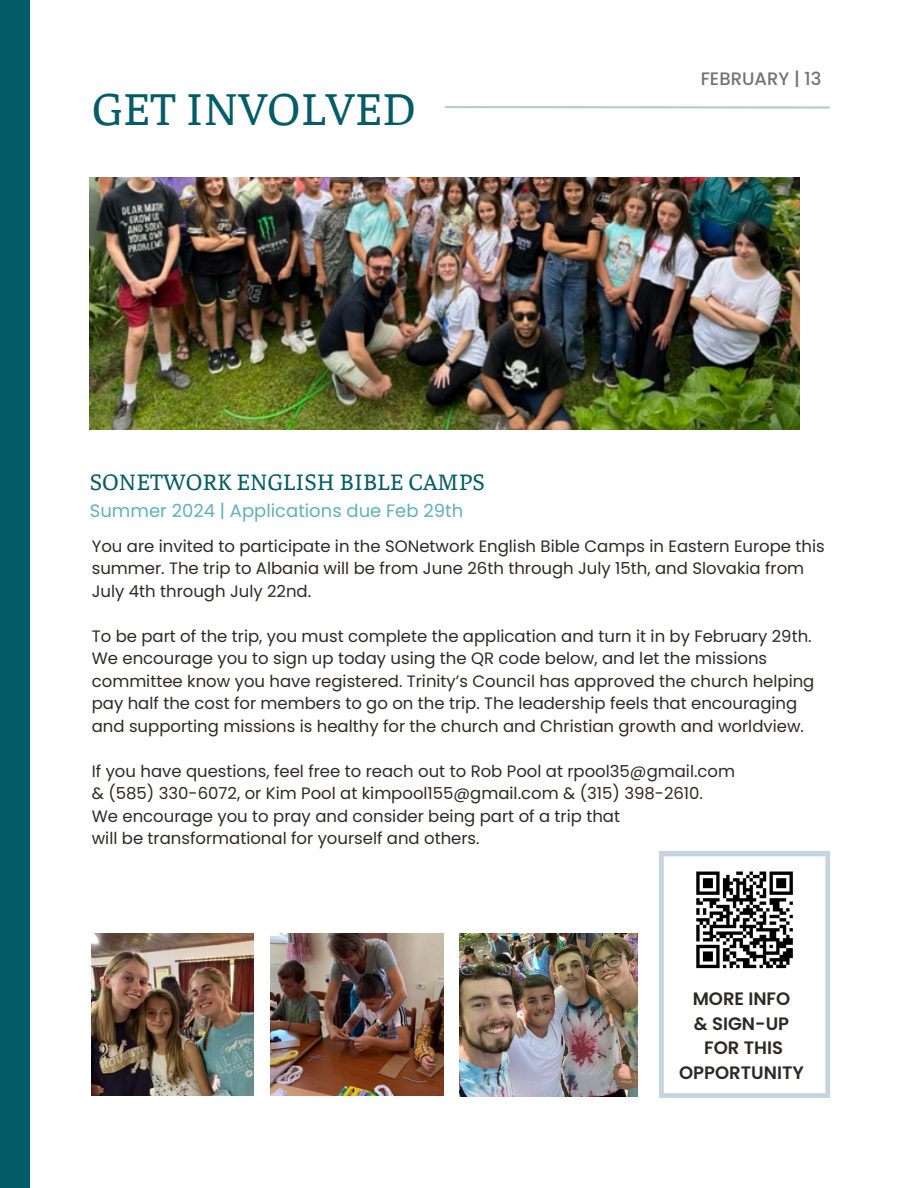
<style>
.page{position:relative;width:918px;height:1188px;background:#fff}
.page>*{position:absolute;margin:0;border:0;box-sizing:border-box;transform-origin:0 0}
.t1{font:48px "Faustina";color:#035c67}
.t2{font:24px "Faustina";color:#035c67}
.t3{font:600 18px/24.8px "Poppins";color:#2d2a26;text-align:center}
.t4{font:18px "Poppins";color:#61b0bc}
.t5{font:500 18px "Poppins";color:#737373}
.t6{font:16.5px/22.5px "Poppins";color:#2d2a26}
</style>
<div class="page">
<svg style="left:445px;top:106px;width:385px;height:3px"></svg>
<div style="left:0;top:0;width:30px;height:1188px;background:#035c67"></div>
<img style="left:90px;top:178px;width:710px;height:252px">
<img style="left:92px;top:934px;width:162px;height:162px">
<img style="left:271px;top:934px;width:173px;height:162px">
<img style="left:460px;top:933px;width:178px;height:163px">
<svg style="left:659px;top:852px;width:171px;height:246px"></svg>
<p class="t1" style="left:92px;top:75px;width:326px">GET INVOLVED</p>
<p class="t2" style="left:90px;top:465px;width:396px">SONETWORK ENGLISH BIBLE CAMPS</p>
<p class="t4" style="left:90px;top:498px;width:375px">Summer 2024 | Applications due Feb 29th</p>
<p class="t5" style="left:701px;top:66px;width:122px">FEBRUARY | 13</p>
<p class="t6" style="left:92px;top:535px;width:735px">You are invited to participate in the SONetwork English Bible Camps in Eastern Europe this summer. The trip to Albania will be from June 26th through July 15th, and Slovakia from<br>July 4th through July 22nd.</p>
<p class="t6" style="left:92px;top:625px;width:724px">To be part of the trip, you must complete the application and turn it in by February 29th.<br>We encourage you to sign up today using the QR code below, and let the missions committee know you have registered. Trinity’s Council has approved the church helping pay half the cost for members to go on the trip. The leadership feels that encouraging and supporting missions is healthy for the church and Christian growth and worldview.</p>
<p class="t6" style="left:92px;top:760px;width:645px">If you have questions, feel free to reach out to Rob Pool at rpool35@gmail.com</p>
<p class="t6" style="left:92px;top:782px;width:613px">&amp; (585) 330-6072, or Kim Pool at kimpool155@gmail.com &amp; (315) 398-2610.</p>
<p class="t6" style="left:92px;top:805px;width:530px">We encourage you to pray and consider being part of a trip that</p>
<p class="t6" style="left:92px;top:827px;width:389px">will be transformational for yourself and others.</p>
<p class="t3" style="left:679px;top:986px;width:126px">MORE INFO<br>&amp; SIGN-UP<br>FOR THIS<br>OPPORTUNITY</p>
</div>
